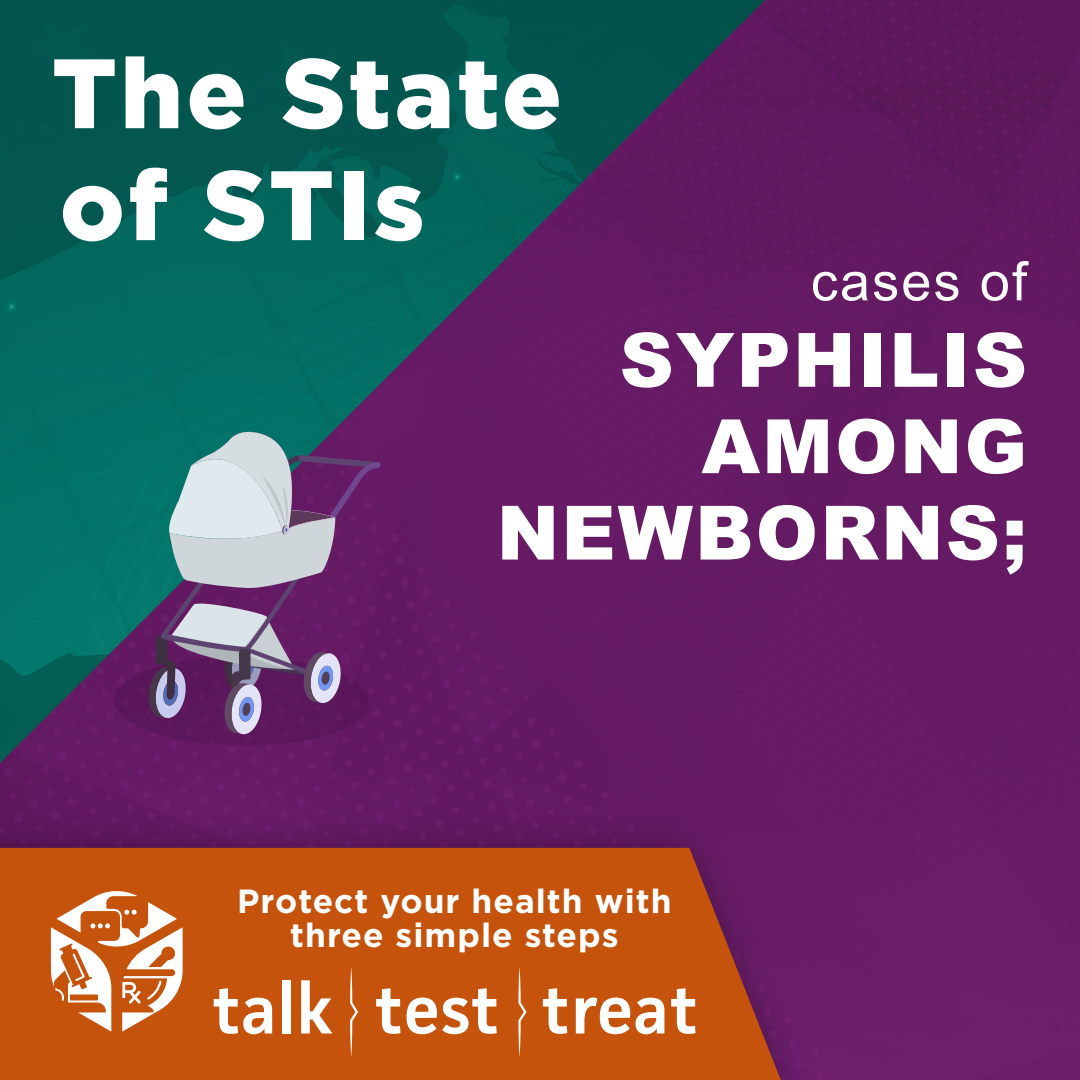
<style>
.page{position:relative;width:1080px;height:1080px;background:#fff}
.page>*{position:absolute;margin:0;border:0;box-sizing:border-box;transform-origin:0 0}
.t1{font:900 98.4px/112px "Gotham";letter-spacing:.035em;color:#fff}
.t2{font:900 75px/86.4px "Arial";letter-spacing:.03em;color:#fff;text-align:right}
.t3{font:54px "Arial";letter-spacing:.04em;color:#fff}
.t4{font:700 33.5px/34.6px "Gotham";letter-spacing:.03em;color:#fff;text-align:center}
</style>
<div class="page">
<img style="left:0;top:0;width:1080px;height:1080px">
<svg style="left:114px;top:427px;width:267px;height:319px;background:#706588"></svg>
<div style="left:0;top:813px;width:819px;height:267px;background:#000;opacity:.3"></div>
<svg style="left:0;top:848px;width:781px;height:232px;background:#be4f12"></svg>
<svg style="left:51px;top:891px;width:132px;height:141px"></svg>
<svg style="left:214px;top:988px;width:58px;height:46px"></svg>
<div style="left:282px;top:980px;width:9px;height:53px;background:#fff"></div>
<svg style="left:301px;top:980px;width:31px;height:53px"></svg>
<svg style="left:376px;top:988px;width:25px;height:46px"></svg>
<svg style="left:407px;top:988px;width:90px;height:46px"></svg>
<svg style="left:543px;top:988px;width:24px;height:46px"></svg>
<svg style="left:576px;top:998px;width:54px;height:36px"></svg>
<svg style="left:636px;top:998px;width:28px;height:36px"></svg>
<svg style="left:671px;top:988px;width:25px;height:46px"></svg>
<svg style="left:350px;top:966px;width:8px;height:92px"></svg>
<svg style="left:518px;top:966px;width:8px;height:92px"></svg>
<h1 class="t1" style="left:52px;top:36px;width:511px">The State of STIs</h1>
<p class="t3" style="left:811px;top:244px;width:218px">cases of</p>
<p class="t2" style="left:497px;top:314px;width:532px">SYPHILIS<br>AMONG<br>NEWBORNS;</p>
<p class="t4" style="left:237px;top:883px;width:436px">Protect your health with three simple steps</p>
</div>
